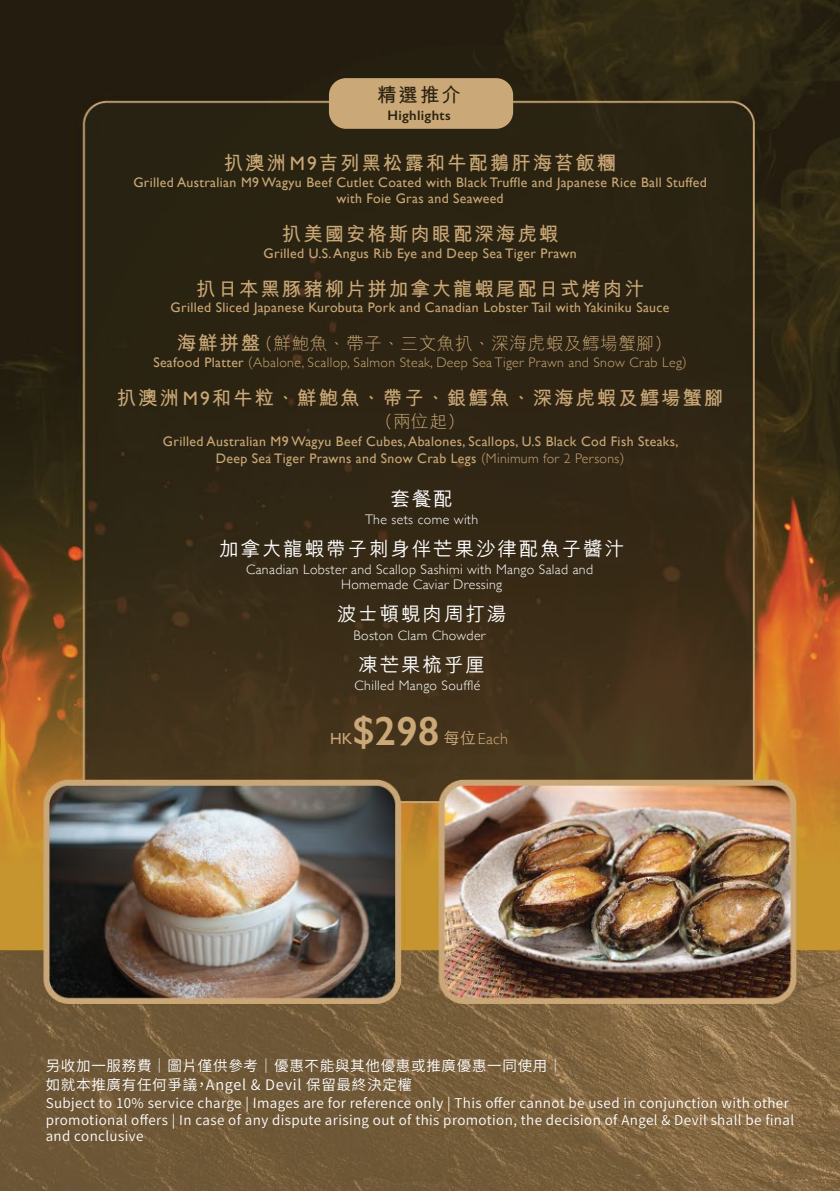
<style>
.page{position:relative;width:840px;height:1191px;background:#fff}
.page>*{position:absolute;margin:0;border:0;box-sizing:border-box;transform-origin:0 0}
.t1{font:600 41px "Gill Sans";color:#caa877}
.t2{font:700 19.4px "M Hei HK";letter-spacing:.1em;color:#caa877}
.t3{font:500 19.4px "M Hei HK";letter-spacing:.1em;color:#fff}
.t4{font:700 19.4px "M Hei HK";color:#2a2211}
.t5{font:300 17.6px "M Hei HK";letter-spacing:.025em;color:#caa877}
.t6{font:300 16px "Gill Sans";color:#caa877}
.t7{font:16px "Gill Sans";color:#caa877}
.t8{font:600 14.4px/18.6px "Noto Sans CJ Ktc";letter-spacing:.05em;color:#fff}
.t9{font:13.8px/16.6px "Gill Sans";letter-spacing:.025em;color:#caa877;text-align:center}
.t10{font:300 13.8px/15.2px "Gill Sans";letter-spacing:.025em;color:#fff;text-align:center}
.t11{font:300 13.8px "Gill Sans";letter-spacing:.025em;color:#caa877}
.t12{font:600 13.8px "Gill Sans";letter-spacing:.025em;color:#2a2211}
.t13{font:600 13.4px/16.6px "Noto Sans CJ Ktc";letter-spacing:.03em;color:#fff}
.s1{font-family:"Gill Sans";font-weight:400}
.s2{font-weight:700;font-size:19.4px}
.s3{font-weight:400}
.s4{font-weight:300}
.s5{font-family:"M Hei HK";font-weight:500}
</style>
<div class="page">
<img style="left:0;top:0;width:839px;height:1191px">
<div style="left:329px;top:78px;width:184px;height:51px;background:#caa877;border-radius:17px"></div>
<h2 class="t4" style="left:377px;top:81px;width:85px">精選推介</h2>
<p class="t12" style="left:387px;top:107px;width:65px">Highlights</p>
<h2 class="t2" style="left:224px;top:149px;width:394px">扒澳洲<span class="s1">M9</span>吉列黑松露和牛配鵝肝海苔飯糰</h2>
<p class="t9" style="left:133px;top:174px;width:574px">Grilled Australian M9 Wagyu Beef Cutlet Coated with Black Truffle and Japanese Rice Ball Stuffed with Foie Gras and Seaweed</p>
<h2 class="t2" style="left:282px;top:220px;width:277px">扒美國安格斯肉眼配深海虎蝦</h2>
<p class="t9" style="left:263px;top:245px;width:314px">Grilled U.S. Angus Rib Eye and Deep Sea Tiger Prawn</p>
<h2 class="t2" style="left:196px;top:275px;width:449px">扒日本黑豚豬柳片拼加拿大龍蝦尾配日式烤肉汁</h2>
<p class="t9" style="left:170px;top:299px;width:500px">Grilled Sliced Japanese Kurobuta Pork and Canadian Lobster Tail with Yakiniku Sauce</p>
<p class="t5" style="left:176px;top:335px;width:488px"><span class="s2">海鮮拼盤</span> (鮮鮑魚、帶子、三文魚扒、深海虎蝦及鱈場蟹腳)</p>
<p class="t11" style="left:153px;top:351px;width:534px"><span class="s3">Seafood Platter</span> (Abalone, Scallop, Salmon Steak, Deep Sea Tiger Prawn and Snow Crab Leg)</p>
<h2 class="t2" style="left:117px;top:383px;width:608px">扒澳洲<span class="s1">M9</span>和牛粒、鮮鮑魚、帶子、銀鱈魚、深海虎蝦及鱈場蟹腳</h2>
<p class="t5" style="left:383px;top:412px;width:74px">(兩位起)</p>
<p class="t9" style="left:163px;top:433px;width:517px">Grilled Australian M9 Wagyu Beef Cubes, Abalones, Scallops, U.S Black Cod Fish Steaks,<br>Deep Sea Tiger Prawns and Snow Crab Legs <span class="s4">(Minimum for 2 Persons)</span></p>
<h2 class="t3" style="left:390px;top:484px;width:64px">套餐配</h2>
<p class="t10" style="left:365px;top:511px;width:115px">The sets come with</p>
<h2 class="t3" style="left:219px;top:534px;width:406px">加拿大龍蝦帶子刺身伴芒果沙律配魚子醬汁</h2>
<p class="t10" style="left:246px;top:561px;width:348px">Canadian Lobster and Scallop Sashimi with Mango Salad and<br>Homemade Caviar Dressing</p>
<h2 class="t3" style="left:337px;top:600px;width:171px">波士頓蜆肉周打湯</h2>
<p class="t10" style="left:353px;top:627px;width:133px">Boston Clam Chowder</p>
<h2 class="t3" style="left:358px;top:650px;width:128px">凍芒果梳乎厘</h2>
<p class="t10" style="left:354px;top:677px;width:127px">Chilled Mango Soufflé</p>
<p class="t7" style="left:330px;top:729px;width:24px">HK</p>
<h1 class="t1" style="left:352px;top:706px;width:89px">$298</h1>
<p class="t6" style="left:443px;top:726px;width:66px"><span class="s5">每位</span>Each</p>
<p class="t8" style="left:46px;top:1056px;width:518px">另收加一服務費｜圖片僅供參考｜優惠不能與其他優惠或推廣優惠一同使用｜如就本推廣有任何爭議，Angel &amp; Devil 保留最終決定權</p>
<p class="t13" style="left:46px;top:1095px;width:749px">Subject to 10% service charge | Images are for reference only | This offer cannot be used in conjunction with other promotional offers | In case of any dispute arising out of this promotion, the decision of Angel &amp; Devil shall be final and conclusive</p>
</div>
